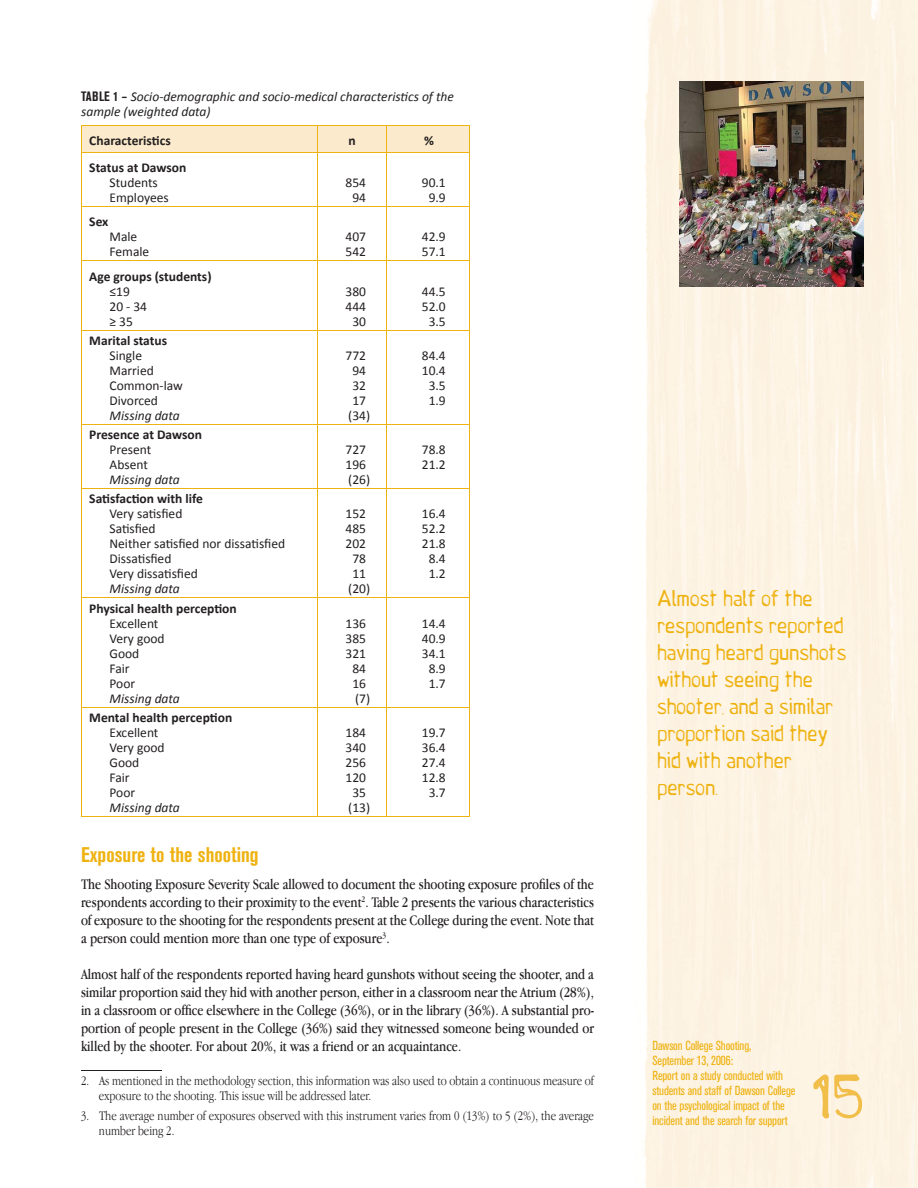
<style>
.page{position:relative;width:918px;height:1188px;background:#fff}
.page>*{position:absolute;margin:0;border:0;box-sizing:border-box;transform-origin:0 0}
.t1{font:57px "Boomshanker Solid";color:#f2be4a}
.t2{font:21px/27px "Boomshanker Solid";color:#eeb211}
.t3{font:700 condensed 21px "Akzidenz Grotesk BE";color:#eeb211}
.t4{font:15px/18px "Apple Garamond";color:#231f20;text-align:justify}
.t5{font:13.5px/15px "Calibri";color:#231f20}
.t6{font:300 13.5px/15px "Apple Garamond";color:#231f20}
.t7{font:700 13.5px "Calibri";color:#231f20}
.t8{font:italic 13.5px/15px "Calibri";color:#231f20}
.t9{font:condensed 13.05px/15px "Akzidenz Grotesk BE";letter-spacing:-.01em;color:#eeb211}
.s1{font-family:"Akzidenz Grotesk BE";font-weight:700;font-style:normal;font-stretch:condensed}
</style>
<div class="page">
<div style="left:644px;top:0;width:274px;height:1188px;background:#fdf4e3"></div>
<svg style="left:82px;top:154px;width:387px;height:662px"></svg>
<hr style="left:317px;top:261px;width:1px;height:69px;background:#eeb211">
<hr style="left:387px;top:261px;width:1px;height:69px;background:#eeb211">
<hr style="left:317px;top:425px;width:1px;height:64px;background:#eeb211">
<hr style="left:387px;top:425px;width:1px;height:64px;background:#eeb211">
<hr style="left:387px;top:707px;width:1px;height:109px;background:#eeb211">
<hr style="left:317px;top:598px;width:1px;height:109px;background:#eeb211">
<hr style="left:387px;top:598px;width:1px;height:109px;background:#eeb211">
<hr style="left:317px;top:707px;width:153px;height:1px;background:#eeb211">
<hr style="left:81px;top:489px;width:306px;height:1px;background:#eeb211">
<hr style="left:317px;top:489px;width:1px;height:109px;background:#eeb211">
<hr style="left:387px;top:489px;width:83px;height:1px;background:#eeb211">
<hr style="left:387px;top:489px;width:1px;height:109px;background:#eeb211">
<hr style="left:81px;top:598px;width:389px;height:1px;background:#eeb211">
<hr style="left:81px;top:330px;width:306px;height:1px;background:#eeb211">
<hr style="left:317px;top:331px;width:1px;height:93px;background:#eeb211">
<hr style="left:387px;top:330px;width:83px;height:1px;background:#eeb211">
<hr style="left:387px;top:331px;width:1px;height:93px;background:#eeb211">
<hr style="left:81px;top:424px;width:389px;height:1px;background:#eeb211">
<hr style="left:81px;top:261px;width:1px;height:69px;background:#eeb211">
<hr style="left:469px;top:261px;width:1px;height:69px;background:#eeb211">
<hr style="left:81px;top:331px;width:1px;height:93px;background:#eeb211">
<hr style="left:469px;top:331px;width:1px;height:93px;background:#eeb211">
<hr style="left:81px;top:425px;width:1px;height:64px;background:#eeb211">
<hr style="left:469px;top:425px;width:1px;height:64px;background:#eeb211">
<hr style="left:81px;top:489px;width:1px;height:109px;background:#eeb211">
<hr style="left:469px;top:489px;width:1px;height:109px;background:#eeb211">
<hr style="left:81px;top:598px;width:1px;height:109px;background:#eeb211">
<hr style="left:469px;top:598px;width:1px;height:109px;background:#eeb211">
<hr style="left:469px;top:707px;width:1px;height:109px;background:#eeb211">
<hr style="left:317px;top:816px;width:153px;height:1px;background:#eeb211">
<hr style="left:81px;top:207px;width:1px;height:54px;background:#eeb211">
<hr style="left:317px;top:207px;width:1px;height:54px;background:#eeb211">
<hr style="left:387px;top:207px;width:1px;height:54px;background:#eeb211">
<hr style="left:469px;top:207px;width:1px;height:54px;background:#eeb211">
<hr style="left:81px;top:261px;width:389px;height:1px;background:#eeb211">
<hr style="left:81px;top:153px;width:1px;height:54px;background:#eeb211">
<hr style="left:317px;top:153px;width:70px;height:1px;background:#eeb211">
<hr style="left:317px;top:153px;width:1px;height:54px;background:#eeb211">
<hr style="left:387px;top:153px;width:83px;height:1px;background:#eeb211">
<hr style="left:387px;top:153px;width:1px;height:54px;background:#eeb211">
<hr style="left:469px;top:153px;width:1px;height:54px;background:#eeb211">
<hr style="left:81px;top:207px;width:389px;height:1px;background:#eeb211">
<hr style="left:81px;top:707px;width:236px;height:1px;background:#eeb211">
<hr style="left:81px;top:707px;width:1px;height:109px;background:#eeb211">
<hr style="left:317px;top:707px;width:1px;height:109px;background:#eeb211">
<hr style="left:81px;top:816px;width:236px;height:1px;background:#eeb211">
<div style="left:81px;top:126px;width:389px;height:27px;background:#fbeacb"></div>
<hr style="left:81px;top:153px;width:236px;height:1px;background:#eeb211">
<hr style="left:81px;top:1070px;width:81px;height:1px;background:#231f20">
<img style="left:679px;top:81px;width:185px;height:205px">
<p class="t8" style="left:81px;top:89px;width:374px"><span class="s1">TABLE 1 –</span> Socio-demographic and socio-medical characteristics of the sample (weighted data)</p>
<p class="t7" style="left:89px;top:132px;width:83px">Characteristics</p>
<p class="t7" style="left:349px;top:132px;width:9px">n</p>
<p class="t7" style="left:424px;top:132px;width:11px">%</p>
<p class="t7" style="left:89px;top:160px;width:99px">Status at Dawson</p>
<p class="t5" style="left:110px;top:175px;width:61px">Students<br>Employees</p>
<p class="t5" style="left:346px;top:175px;width:22px;text-align:center">854<br>94</p>
<p class="t5" style="left:422px;top:175px;width:25px;text-align:center">90.1<br>9.9</p>
<p class="t7" style="left:89px;top:214px;width:21px">Sex</p>
<p class="t5" style="left:110px;top:229px;width:41px">Male<br>Female</p>
<p class="t5" style="left:346px;top:229px;width:22px">407<br>542</p>
<p class="t5" style="left:422px;top:229px;width:25px">42.9<br>57.1</p>
<p class="t7" style="left:89px;top:268px;width:124px">Age groups (students)</p>
<p class="t5" style="left:110px;top:284px;width:39px">≤19<br>20 - 34 ≥ 35</p>
<p class="t5" style="left:346px;top:284px;width:22px;text-align:center">380<br>444<br>30</p>
<p class="t5" style="left:422px;top:284px;width:25px;text-align:center">44.5<br>52.0<br>3.5</p>
<p class="t7" style="left:89px;top:332px;width:79px">Marital status</p>
<p class="t5" style="left:110px;top:348px;width:75px">Single<br>Married<br>Common-law<br>Divorced</p>
<p class="t8" style="left:110px;top:408px;width:72px">Missing data</p>
<p class="t5" style="left:346px;top:348px;width:26px;text-align:center">772<br>94<br>32<br>17 (34)</p>
<p class="t5" style="left:422px;top:348px;width:25px;text-align:center">84.4<br>10.4<br>3.5<br>1.9</p>
<p class="t7" style="left:89px;top:426px;width:114px">Presence at Dawson</p>
<p class="t5" style="left:110px;top:442px;width:43px">Present<br>Absent</p>
<p class="t8" style="left:110px;top:472px;width:72px">Missing data</p>
<p class="t7" style="left:89px;top:491px;width:115px">Satisfaction with life</p>
<p class="t5" style="left:110px;top:506px;width:177px">Very satisfied<br>Satisfied<br>Neither satisfied nor dissatisfied<br>Dissatisfied<br>Very dissatisfied</p>
<p class="t8" style="left:110px;top:581px;width:72px">Missing data</p>
<p class="t7" style="left:89px;top:600px;width:149px">Physical health perception</p>
<p class="t5" style="left:110px;top:615px;width:57px">Excellent<br>Very good<br>Good<br>Fair<br>Poor</p>
<p class="t8" style="left:110px;top:690px;width:72px">Missing data</p>
<p class="t7" style="left:89px;top:709px;width:144px">Mental health perception</p>
<p class="t5" style="left:110px;top:725px;width:57px">Excellent<br>Very good<br>Good<br>Fair<br>Poor</p>
<p class="t8" style="left:110px;top:800px;width:72px">Missing data</p>
<p class="t5" style="left:346px;top:442px;width:26px">727<br>196 (26)</p>
<p class="t5" style="left:422px;top:442px;width:25px">78.8<br>21.2</p>
<p class="t5" style="left:346px;top:506px;width:26px;text-align:center">152<br>485<br>202<br>78<br>11 (20)</p>
<p class="t5" style="left:422px;top:506px;width:25px;text-align:center">16.4<br>52.2<br>21.8<br>8.4<br>1.2</p>
<p class="t5" style="left:346px;top:615px;width:22px">136</p>
<p class="t5" style="left:346px;top:630px;width:22px">385</p>
<p class="t5" style="left:346px;top:645px;width:22px">321</p>
<p class="t5" style="left:352px;top:660px;width:15px">84</p>
<p class="t5" style="left:352px;top:675px;width:15px">16</p>
<p class="t5" style="left:355px;top:690px;width:17px">(7)</p>
<p class="t5" style="left:422px;top:615px;width:25px;text-align:center">14.4<br>40.9<br>34.1<br>8.9<br>1.7</p>
<p class="t5" style="left:346px;top:725px;width:26px;text-align:center">184<br>340<br>256<br>120<br>35 (13)</p>
<p class="t5" style="left:422px;top:725px;width:25px;text-align:center">19.7<br>36.4<br>27.4<br>12.8<br>3.7</p>
<h2 class="t3" style="left:81px;top:847px;width:179px">Exposure to the shooting</h2>
<p class="t4" style="left:81px;top:876px;width:515px">The Shooting Exposure Severity Scale allowed to document the shooting exposure profiles of the respondents according to their proximity to the event<sup>2</sup>. Table 2 presents the various characteristics of exposure to the shooting for the respondents present at the College during the event. Note that a person could mention more than one type of exposure<sup>3</sup>.</p>
<p class="t4" style="left:81px;top:966px;width:515px">Almost half of the respondents reported having heard gunshots without seeing the shooter, and a similar proportion said they hid with another person, either in a classroom near the Atrium (28%), in a classroom or office elsewhere in the College (36%), or in the library (36%). A substantial pro&shy;portion of people present in the College (36%) said they witnessed someone being wounded or killed by the shooter. For about 20%, it was a friend or an acquaintance.</p>
<p class="t6" style="left:99px;top:1075px;width:497px;text-indent:-18px">2. As mentioned in the methodology section, this information was also used to obtain a continuous measure of exposure to the shooting. This issue will be addressed later.</p>
<p class="t6" style="left:99px;top:1109px;width:497px;text-indent:-18px">3. The average number of exposures observed with this instrument varies from 0 (13%) to 5 (2%), the average number being 2.</p>
<h2 class="t2" style="left:657px;top:587px;width:191px">Almost half of the respondents reported having heard gunshots without seeing the shooter, and a similar proportion said they hid with another person.</h2>
<p class="t9" style="left:652px;top:1039px;width:145px">Dawson College Shooting,<br>September 13, 2006:<br>Report on a study conducted with students and staff of Dawson College on the psychological impact of the incident and the search for support</p>
<h1 class="t1" style="left:812px;top:1074px;width:54px">15</h1>
</div>
